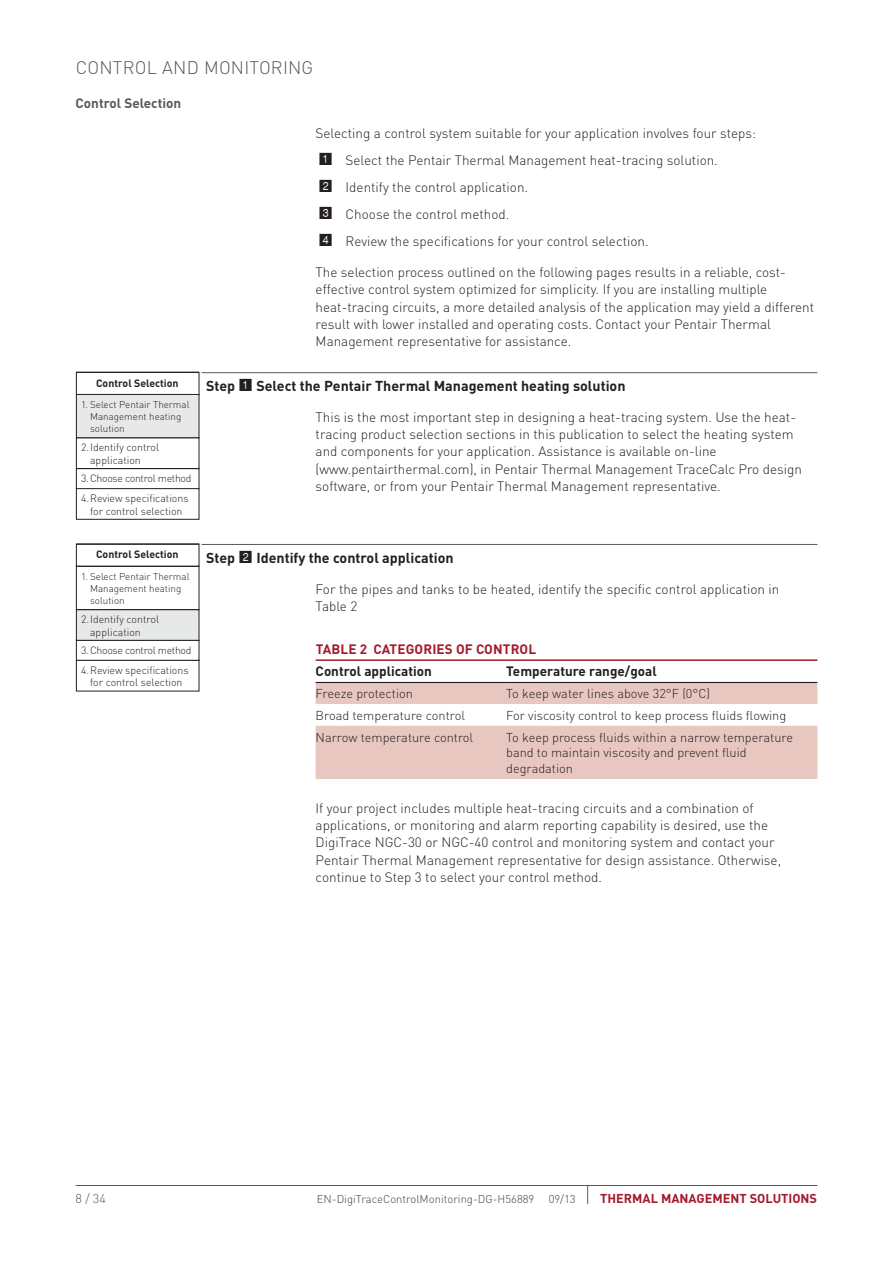
<style>
.page{position:relative;width:893px;height:1263px;background:#fff}
.page>*{position:absolute;margin:0;border:0;box-sizing:border-box;transform-origin:0 0}
.t1{font:300 18px "DIN Pro";letter-spacing:.01em;color:#58595b}
.t2{font:700 14.25px "DIN Pro";color:#231f20}
.t3{font:300 13.5px/17.2px "DIN Pro";color:#231f20}
.t4{font:700 13.5px "DIN Pro";color:#231f20}
.t5{font:700 13.5px "DIN Pro";letter-spacing:.01em;color:#a31a2d}
.t6{font:700 13.5px "DIN Pro";color:#58595b}
.t7{font:300 12.75px/15.8px "DIN Pro";color:#231f20}
.t8{font:700 12.75px "DIN Pro";color:#a31a2d}
.t9{font:300 12.75px "DIN Pro";color:#58595b}
.t10{font:300 11.25px "DIN Pro";color:#414142}
.t11{font:300 10.5px/12.6px "DIN Pro";color:#231f20}
.t12{font:300 10.5px "DIN Pro";letter-spacing:-.03em;color:#231f20}
.t13{font:700 10.5px "DIN Pro";color:#231f20}
.t14{font:300 9.75px/11.7px "DIN Pro";color:#231f20}
.s1{font-family:"Square Frame Neg";font-weight:400;font-size:16.5px}
</style>
<div class="page">
<hr style="left:76px;top:1185px;width:741px;height:1px;background:#58595b">
<svg style="left:587px;top:1186px;width:1px;height:18px"></svg>
<hr style="left:202px;top:372px;width:615px;height:1px;background:#58595b">
<hr style="left:202px;top:544px;width:615px;height:1px;background:#58595b">
<div style="left:76px;top:394px;width:123px;height:44px;background:#e7e8e8"></div>
<div style="left:76px;top:394px;width:123px;height:44px;border:1px solid #231f20"></div>
<hr style="left:76px;top:372px;width:123px;height:1px;background:#231f20">
<div style="left:76px;top:468px;width:123px;height:21px;border:1px solid #231f20"></div>
<div style="left:76px;top:488px;width:123px;height:31px;border:1px solid #231f20"></div>
<div style="left:76px;top:566px;width:123px;height:44px;border:1px solid #231f20"></div>
<hr style="left:76px;top:543px;width:123px;height:2px;background:#231f20">
<div style="left:76px;top:610px;width:123px;height:30px;background:#e7e8e8"></div>
<div style="left:76px;top:609px;width:123px;height:32px;border:1px solid #231f20"></div>
<div style="left:76px;top:640px;width:123px;height:21px;border:1px solid #231f20"></div>
<div style="left:76px;top:660px;width:123px;height:31px;border:1px solid #231f20"></div>
<svg style="left:316px;top:683px;width:501px;height:96px;fill:#e8c7c0"></svg>
<hr style="left:316px;top:682px;width:190px;height:1px;background:#231f20">
<hr style="left:506px;top:682px;width:311px;height:1px;background:#231f20">
<hr style="left:316px;top:659px;width:190px;height:2px;background:#a31a2d">
<hr style="left:506px;top:659px;width:311px;height:2px;background:#a31a2d">
<h1 class="t1" style="left:76px;top:55px;width:239px">Control and Monitoring</h1>
<p class="t6" style="left:76px;top:93px;width:107px">Control Selection</p>
<p class="t3" style="left:316px;top:119px;width:442px;line-height:27px">Selecting a control system suitable for your application involves four steps:<br><span class="s1">1</span> Select the Pentair Thermal Management heat-tracing solution.<br><span class="s1">2</span> Identify the control application.<br><span class="s1">3</span> Choose the control method.<br><span class="s1">4</span> Review the specifications for your control selection.</p>
<p class="t3" style="left:316px;top:263px;width:500px">The selection process outlined on the following pages results in a reliable, cost&shy;effective control system optimized for simplicity. If you are installing multiple heat-tracing circuits, a more detailed analysis of the application may yield a different result with lower installed and operating costs. Contact your Pentair Thermal Management representative for assistance.</p>
<p class="t13" style="left:96px;top:376px;width:84px">Control Selection</p>
<p class="t2" style="left:206px;top:376px;width:31px">Step</p>
<p class="t2" style="left:256px;top:376px;width:371px">Select the Pentair Thermal Management heating solution</p>
<p class="t3" style="left:316px;top:408px;width:488px">This is the most important step in designing a heat-tracing system. Use the heat&shy;tracing product selection sections in this publication to select the heating system and components for your application. Assistance is available on-line (www.pentairthermal.com), in Pentair Thermal Management TraceCalc Pro design software, or from your Pentair Thermal Management representative.</p>
<p class="t14" style="left:90px;top:399px;width:101px;text-indent:-9px">1. Select Pentair Thermal<br>Management heating solution</p>
<p class="t11" style="left:90px;top:441px;width:70px;text-indent:-9px">2. Identify control application</p>
<p class="t12" style="left:81px;top:471px;width:112px">3. Choose control method</p>
<p class="t11" style="left:81px;top:491px;width:109px;text-align:center">4. Review specifications for control selection</p>
<p class="t13" style="left:96px;top:547px;width:84px">Control Selection</p>
<p class="t2" style="left:206px;top:548px;width:31px">Step</p>
<p class="t2" style="left:256px;top:548px;width:199px">Identify the control application</p>
<p class="t3" style="left:316px;top:579px;width:465px">For the pipes and tanks to be heated, identify the specific control application in<br>Table 2</p>
<p class="t5" style="left:316px;top:640px;width:9px">Table</p>
<p class="t5" style="left:360px;top:640px;width:47px">2 Catego</p>
<p class="t5" style="left:423px;top:640px;width:17px">ries</p>
<p class="t5" style="left:456px;top:640px;width:73px">of Control</p>
<p class="t4" style="left:316px;top:662px;width:118px">Control application</p>
<p class="t4" style="left:506px;top:662px;width:152px">Temperature range/goal</p>
<p class="t7" style="left:316px;top:685px;width:99px">Freeze protection</p>
<p class="t7" style="left:506px;top:685px;width:206px">To keep water lines above 32°F (0°C)</p>
<p class="t7" style="left:316px;top:707px;width:151px">Broad temperature control</p>
<p class="t7" style="left:506px;top:707px;width:282px">For viscosity control to keep process fluids flowing</p>
<p class="t7" style="left:316px;top:728px;width:159px">Narrow temperature control</p>
<p class="t7" style="left:506px;top:728px;width:288px">To keep process fluids within a narrow temperature band to maintain viscosity and prevent fluid degradation</p>
<p class="t3" style="left:316px;top:799px;width:467px">If your project includes multiple heat-tracing circuits and a combination of applications, or monitoring and alarm reporting capability is desired, use the DigiTrace NGC-30 or NGC-40 control and monitoring system and contact your Pentair Thermal Management representative for design assistance. Otherwise, continue to Step 3 to select your control method.</p>
<p class="t14" style="left:90px;top:570px;width:101px;text-indent:-9px">1. Select Pentair Thermal<br>Management heating solution</p>
<p class="t11" style="left:90px;top:612px;width:70px;text-indent:-9px">2. Identify control application</p>
<p class="t12" style="left:81px;top:643px;width:112px">3. Choose control method</p>
<p class="t11" style="left:81px;top:663px;width:109px;text-align:center">4. Review specifications for control selection</p>
<p class="t9" style="left:76px;top:1190px;width:32px">8 / 34</p>
<p class="t10" style="left:317px;top:1191px;width:219px">EN-DigiTraceControlMonitoring-DG-H56889</p>
<p class="t10" style="left:549px;top:1191px;width:28px">09/13</p>
<p class="t8" style="left:600px;top:1190px;width:218px">THERMAL MANAGEMENT SOLUTIONS</p>
</div>
